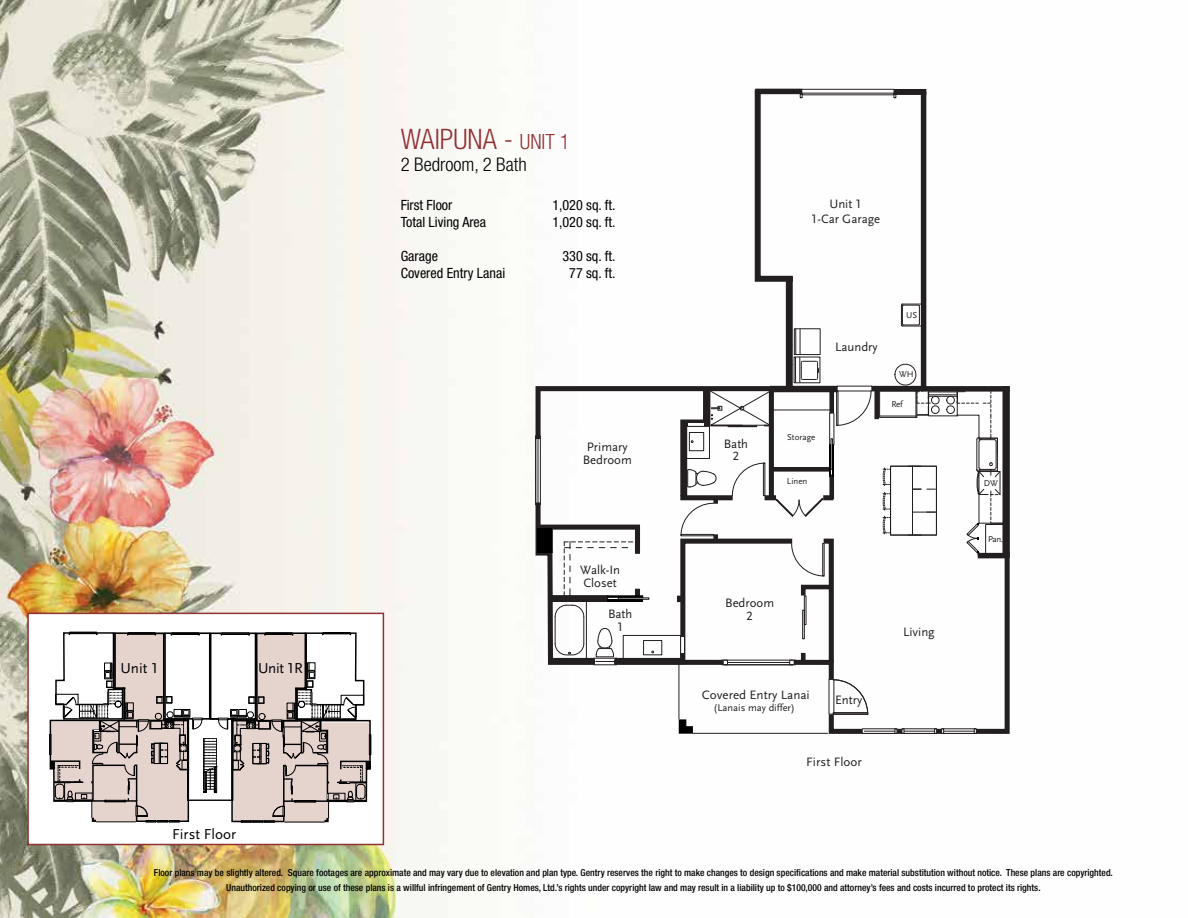
<style>
.page{position:relative;width:1188px;height:918px;background:#fff}
.page>*{position:absolute;margin:0;border:0;box-sizing:border-box;transform-origin:0 0}
.t1{font:300 condensed 28.2px "Helvetica Neue";color:#933235}
.t2{font:300 condensed 18.9px "Helvetica Neue";color:#000}
.t3{font:15px "Scala Sans LF Hwn";color:#000}
.t4{font:condensed 14.1px "Helvetica Neue";color:#000}
.t5{font:12.75px/12.8px "Scala Sans LF Hwn";color:#231f20;text-align:center}
.t6{font:10.2px "Scala Sans LF Hwn";color:#231f20}
.t7{font:500 condensed 9.6px/15px "Helvetica Neue";color:#000;text-align:center}
.t8{font:8.85px "Scala Sans LF Hwn";color:#231f20}
.s1{font-size:21px}
</style>
<div class="page">
<img style="left:0;top:0;width:882px;height:918px">
<div style="left:786px;top:277px;width:7px;height:110px;background:#231f20"></div>
<div style="left:872px;top:386px;width:51px;height:5px;background:#231f20"></div>
<div style="left:874px;top:388px;width:5px;height:31px;background:#231f20"></div>
<hr style="left:862px;top:728px;width:35px;height:1px;background:#231f20">
<hr style="left:864px;top:731px;width:31px;height:1px;background:#231f20">
<hr style="left:862px;top:733px;width:35px;height:1px;background:#231f20">
<div style="left:879px;top:391px;width:37px;height:27px;border:1px solid #231f20"></div>
<hr style="left:880px;top:416px;width:36px;height:1px;background:#231f20">
<hr style="left:802px;top:89px;width:92px;height:1px;background:#231f20">
<svg style="left:752px;top:84px;width:51px;height:201px"></svg>
<div style="left:794px;top:328px;width:26px;height:27px;border:1px solid #231f20"></div>
<svg style="left:533px;top:329px;width:339px;height:407px"></svg>
<svg style="left:882px;top:88px;width:128px;height:646px"></svg>
<div style="left:27px;top:613px;width:357px;height:232px;background:#fff;border:2px solid #933235"></div>
<svg style="left:49px;top:631px;width:323px;height:192px"></svg>
<h3 class="t3" style="left:120px;top:660px;width:40px">Unit 1</h3>
<h3 class="t3" style="left:258px;top:660px;width:46px">Unit 1R</h3>
<h1 class="t1" style="left:401px;top:123px;width:171px">WAIPUNA - <span class="s1">UNIT 1</span></h1>
<h2 class="t2" style="left:401px;top:154px;width:128px">2 Bedroom, 2 Bath</h2>
<h3 class="t4" style="left:401px;top:197px;width:53px">First Floor</h3>
<h3 class="t4" style="left:552px;top:197px;width:65px">1,020 sq. ft.</h3>
<h3 class="t4" style="left:401px;top:214px;width:87px">Total Living Area</h3>
<h3 class="t4" style="left:552px;top:214px;width:65px">1,020 sq. ft.</h3>
<h3 class="t4" style="left:401px;top:248px;width:39px">Garage</h3>
<h3 class="t4" style="left:562px;top:248px;width:55px">330 sq. ft.</h3>
<h3 class="t4" style="left:401px;top:265px;width:106px">Covered Entry Lanai</h3>
<h3 class="t4" style="left:569px;top:265px;width:48px">77 sq. ft.</h3>
<h3 class="t5" style="left:583px;top:441px;width:51px">Primary<br>Bedroom</h3>
<h3 class="t5" style="left:580px;top:564px;width:42px;text-align:left">Walk-In<br>Closet</h3>
<h3 class="t5" style="left:608px;top:608px;width:26px">Bath<br>1</h3>
<h3 class="t5" style="left:724px;top:437px;width:26px">Bath<br>2</h3>
<h3 class="t5" style="left:811px;top:196px;width:71px;line-height:15.3px">Unit 1<br>1-Car Garage</h3>
<p class="t8" style="left:787px;top:433px;width:30px">Storage</p>
<p class="t8" style="left:787px;top:476px;width:22px">Linen</p>
<h3 class="t5" style="left:835px;top:341px;width:44px">Laundry</h3>
<p class="t8" style="left:906px;top:310px;width:13px">US</p>
<p class="t8" style="left:899px;top:370px;width:16px">WH</p>
<p class="t8" style="left:892px;top:399px;width:13px">Ref</p>
<h3 class="t5" style="left:725px;top:597px;width:51px">Bedroom<br>2</h3>
<h3 class="t5" style="left:702px;top:688px;width:109px">Covered Entry Lanai</h3>
<p class="t6" style="left:714px;top:702px;width:83px">(Lanais may differ)</p>
<h3 class="t5" style="left:835px;top:694px;width:29px">Entry</h3>
<h3 class="t5" style="left:806px;top:756px;width:57px">First Floor</h3>
<h3 class="t5" style="left:903px;top:626px;width:33px">Living</h3>
<p class="t8" style="left:984px;top:478px;width:16px">DW</p>
<p class="t8" style="left:988px;top:534px;width:16px">Pan.</p>
<h3 class="t3" style="left:172px;top:826px;width:66px">First Floor</h3>
<p class="t7" style="left:154px;top:865px;width:961px">Floor plans may be slightly altered. Square footages are approximate and may vary due to elevation and plan type. Gentry reserves the right to make changes to design specifications and make material substitution without notice. These plans are copyrighted.<br>Unauthorized copying or use of these plans is a willful infringement of Gentry Homes, Ltd.’s rights under copyright law and may result in a liability up to $100,000 and attorney’s fees and costs incurred to protect its rights.</p>
</div>
